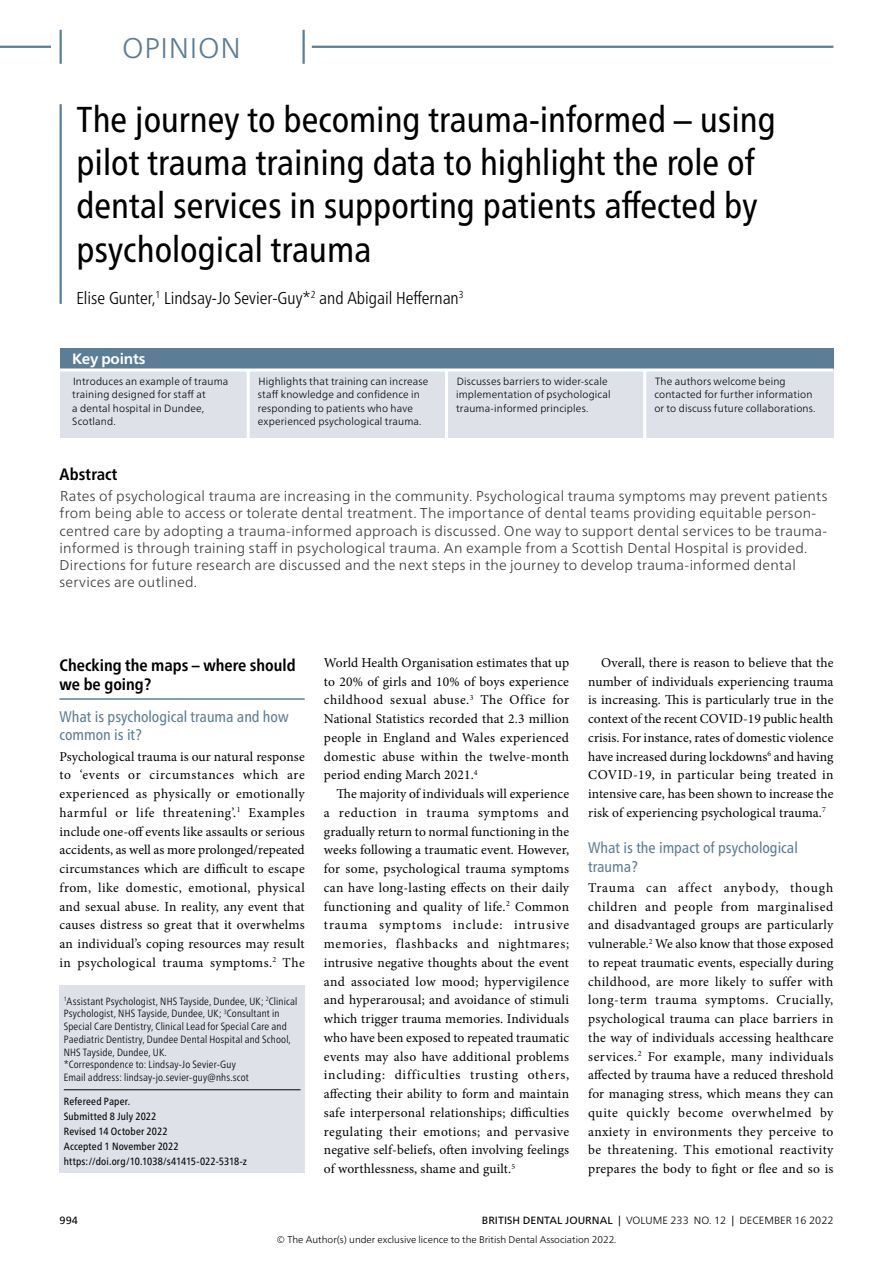
<style>
.page{position:relative;width:893px;height:1263px;background:#fff}
.page>*{position:absolute;margin:0;border:0;box-sizing:border-box;transform-origin:0 0}
.Title_3_Cnd_24pt{font:36px/43.2px "Frutiger Neue LT Pro Cn Rg 2";color:#000}
.t1{font:28.5px "Frutiger Neue LT Pro Light 2";letter-spacing:.025em;color:#5b7d95}
.Author_1{font:17.25px "Frutiger Neue LT Pro Cn Lt 2";color:#000}
.SectionHeading_1_MSS{font:700 condensed 16.5px/18.8px "Frutiger Neue LT Pro";color:#000}
.Abstract_Heading_MSS{font:700 condensed 16.5px "Frutiger Neue LT Pro";letter-spacing:.01em;color:#000}
.SectionHeading_2_MSS{font:15.3px/18.8px "Frutiger Neue LT Pro Cn Rg 2";color:#5b7d95}
.Key_Points_Heading_x{font:700 15px "Frutiger Neue LT Pro";letter-spacing:-.01em;color:#fff}
.t2{font:14.25px/17.2px "Frutiger Neue LT Pro Light 2";letter-spacing:.015em;color:#3a3a39}
.Para_9pt_justified_1{font:13.5px/18.8px "Minion Pro";letter-spacing:.025em;color:#000;text-align:justify}
.Para_9pt_justified{font:13.5px/18.8px "Minion Pro";letter-spacing:.01em;color:#000;text-align:justify}
.NoXML_Biography_MSS{font:10.5px/12.8px "Frutiger Neue LT Pro Cn Lt 2";letter-spacing:.015em;color:#000}
.t3{font:300 10.5px/13.5px "Frutiger Neue LT Pro";letter-spacing:.015em;color:#000}
.t4{font:10.5px/13.5px "Frutiger Neue LT Pro Light 2";letter-spacing:.015em;color:#000}
.NoXML_article_detail{font:10.5px "Frutiger Neue LT Pro Cn Rg 2";letter-spacing:.015em;color:#000}
.t5{font:10.5px "Frutiger Neue LT Pro";letter-spacing:.005em;color:#000}
.t6{font:300 9.75px "Frutiger Neue LT Pro";color:#000}
.s1{font-family:"Frutiger Neue LT Pro";font-stretch:condensed}
.s2{font-family:"Frutiger Neue LT Pro";font-weight:300;font-stretch:condensed}
.s3{font-family:"Frutiger Neue LT Pro Light 2";font-weight:400}
.s4{font-family:"Frutiger Neue LT Pro";font-weight:300}
.s5{font-family:"Frutiger Neue LT Pro Light 2"}
.s6{font-weight:300}
</style>
<div class="page">
<hr style="left:60px;top:104px;width:2px;height:200px;background:#5b7d95">
<hr style="left:60px;top:698px;width:245px;height:2px;background:#5b7d95">
<div style="left:60px;top:985px;width:245px;height:188px;background:#dee2e8"></div>
<hr style="left:64px;top:1089px;width:236px;height:1px;background:#000">
<div style="left:60px;top:348px;width:773px;height:89px;background:#dee2e8"></div>
<div style="left:60px;top:348px;width:773px;height:20px;background:#5b7d95"></div>
<hr style="left:60px;top:368px;width:773px;height:3px;background:#fff">
<hr style="left:247px;top:370px;width:3px;height:74px;background:#fff">
<hr style="left:445px;top:370px;width:3px;height:74px;background:#fff">
<hr style="left:643px;top:370px;width:3px;height:74px;background:#fff">
<hr style="left:0;top:46px;width:51px;height:2px;background:#5b7d95">
<hr style="left:312px;top:46px;width:521px;height:2px;background:#5b7d95">
<hr style="left:60px;top:30px;width:2px;height:34px;background:#5b7d95">
<hr style="left:302px;top:30px;width:3px;height:34px;background:#5b7d95">
<h2 class="t1" style="left:122px;top:31px;width:120px">OPINION</h2>
<p class="Title_3_Cnd_24pt" style="left:77px;top:98px;width:701px">The journey to becoming trauma-informed – using pilot trauma training data to highlight the role of <span class="s1">dental services in supporting patients affected by </span>psychological trauma</p>
<p class="Author_1" style="left:77px;top:288px;width:389px">Elise Gunter,<sup>1</sup> Lindsay-Jo Sevier-Guy*<sup>2</sup> <span class="s2">and Abigail Heffernan</span><sup>3</sup></p>
<p class="Key_Points_Heading_x" style="left:72px;top:350px;width:75px">Key points</p>
<p class="t3" style="left:72px;top:375px;width:158px">Introduces an example of trauma training designed for staff at<br>a dental hospital in Dundee,<br>Scotland.</p>
<p class="t3" style="left:258px;top:375px;width:172px">Highlights that training can increase staff knowledge and confidence in <span class="s3">responding to patients who have </span>experienced psychological trauma.</p>
<p class="t4" style="left:654px;top:375px;width:163px">The authors welcome being contacted for further information or to discuss future collaborations.</p>
<p class="t4" style="left:456px;top:375px;width:156px"><span class="s4">Discusses barriers to wider-scale </span>implementation of psychological trauma-informed principles.</p>
<p class="Abstract_Heading_MSS" style="left:60px;top:464px;width:59px">Abstract</p>
<p class="t2" style="left:60px;top:488px;width:769px">Rates of psychological trauma are increasing in the community. Psychological trauma symptoms may prevent patients from being able to access or tolerate dental treatment. The importance of dental teams providing equitable person&shy;centred care by adopting a trauma-informed approach is discussed. One way to support dental services to be trauma&shy;<span class="s4">informed is through training staff in psychological trauma. An example from a Scottish Dental Hospital is provided.<br>Directions for future research are discussed and the next steps in the journey to develop trauma-informed dental </span>services are outlined.</p>
<p class="SectionHeading_1_MSS" style="left:60px;top:656px;width:238px">Checking the maps – where should we be going?</p>
<p class="SectionHeading_2_MSS" style="left:60px;top:707px;width:231px">What is psychological trauma and how common is it?</p>
<p class="Para_9pt_justified_1" style="left:60px;top:747px;width:247px">Psychological trauma is our natural response to ‘events or circumstances which are experienced as physically or emotionally harmful or life threatening’.<sup>1</sup> Examples include one-off events like assaults or serious accidents, as well as more prolonged/repeated circumstances which are difficult to escape from, like domestic, emotional, physical and sexual abuse. In reality, any event that causes distress so great that it overwhelms an individual’s coping resources may result in psychological trauma symptoms.<sup>2</sup> The</p>
<p class="NoXML_Biography_MSS" style="left:64px;top:994px;width:235px"><sup>1</sup>Assistant Psychologist, NHS Tayside, Dundee, UK; <sup>2</sup>Clinical Psychologist, NHS Tayside, Dundee, UK; <sup>3</sup>Consultant in Special Care Dentistry, Clinical Lead for Special Care and Paediatric Dentistry, Dundee Dental Hospital and School, NHS Tayside, Dundee, UK.<br>*Correspondence to: Lindsay-Jo Sevier-Guy<br>Email address: lindsay-jo.sevier-guy@nhs.scot</p>
<p class="NoXML_article_detail" style="left:64px;top:1095px;width:68px">Refereed Paper.</p>
<p class="NoXML_article_detail" style="left:64px;top:1110px;width:94px">Submitted 8 July 2022</p>
<p class="NoXML_article_detail" style="left:64px;top:1125px;width:105px">Revised 14 October 2022</p>
<p class="NoXML_article_detail" style="left:64px;top:1140px;width:116px">Accepted 1 November 2022</p>
<p class="NoXML_article_detail" style="left:64px;top:1155px;width:185px">https://doi.org/10.1038/s41415-022-5318-z</p>
<p class="Para_9pt_justified_1" style="left:324px;top:653px;width:247px">World Health Organisation estimates that up to 20% of girls and 10% of boys experience childhood sexual abuse.<sup>3</sup> The Office for National Statistics recorded that 2.3 million people in England and Wales experienced domestic abuse within the twelve-month period ending March 2021.<sup>4</sup></p>
<p class="Para_9pt_justified" style="left:324px;top:784px;width:247px;text-indent:13px">The majority of individuals will experience a reduction in trauma symptoms and gradually return to normal functioning in the weeks following a traumatic event. However, for some, psychological trauma symptoms can have long-lasting effects on their daily functioning and quality of life.<sup>2</sup> Common trauma symptoms include: intrusive memories, flashbacks and nightmares; intrusive negative thoughts about the event and associated low mood; hypervigilence and hyperarousal; and avoidance of stimuli which trigger trauma memories. Individuals who have been exposed to repeated traumatic events may also have additional problems including: difficulties trusting others, affecting their ability to form and maintain safe interpersonal relationships; difficulties regulating their emotions; and pervasive negative self-beliefs, often involving feelings of worthlessness, shame and guilt.<sup>5</sup></p>
<p class="Para_9pt_justified" style="left:588px;top:653px;width:247px;text-indent:13px">Overall, there is reason to believe that the number of individuals experiencing trauma is increasing. This is particularly true in the context of the recent COVID-19 public health crisis. For instance, rates of domestic violence have increased during lockdowns<sup>6</sup> and having COVID-19, in particular being treated in intensive care, has been shown to increase the risk of experiencing psychological trauma.<sup>7</sup></p>
<p class="SectionHeading_2_MSS" style="left:588px;top:838px;width:211px">What is the impact of psychological trauma?</p>
<p class="Para_9pt_justified_1" style="left:588px;top:878px;width:247px">Trauma can affect anybody, though children and people from marginalised and disadvantaged groups are particularly vulnerable.<sup>2</sup> We also know that those exposed to repeat traumatic events, especially during childhood, are more likely to suffer with long-term trauma symptoms. Crucially, psychological trauma can place barriers in the way of individuals accessing healthcare services.<sup>2</sup> For example, many individuals affected by trauma have a reduced threshold for managing stress, which means they can quite quickly become overwhelmed by anxiety in environments they perceive to be threatening. This emotional reactivity prepares the body to fight or flee and so is</p>
<p class="t5" style="left:60px;top:1214px;width:20px">994</p>
<p class="t5" style="left:482px;top:1214px;width:353px">BRITISH DENTAL JOURNAL | <span class="s5">VOLUME 233 NO. 12</span> | <span class="s6">December 16 2022</span></p>
<p class="t6" style="left:276px;top:1234px;width:342px">© The Author(s) under exclusive licence to the British Dental Association 2022.</p>
</div>
